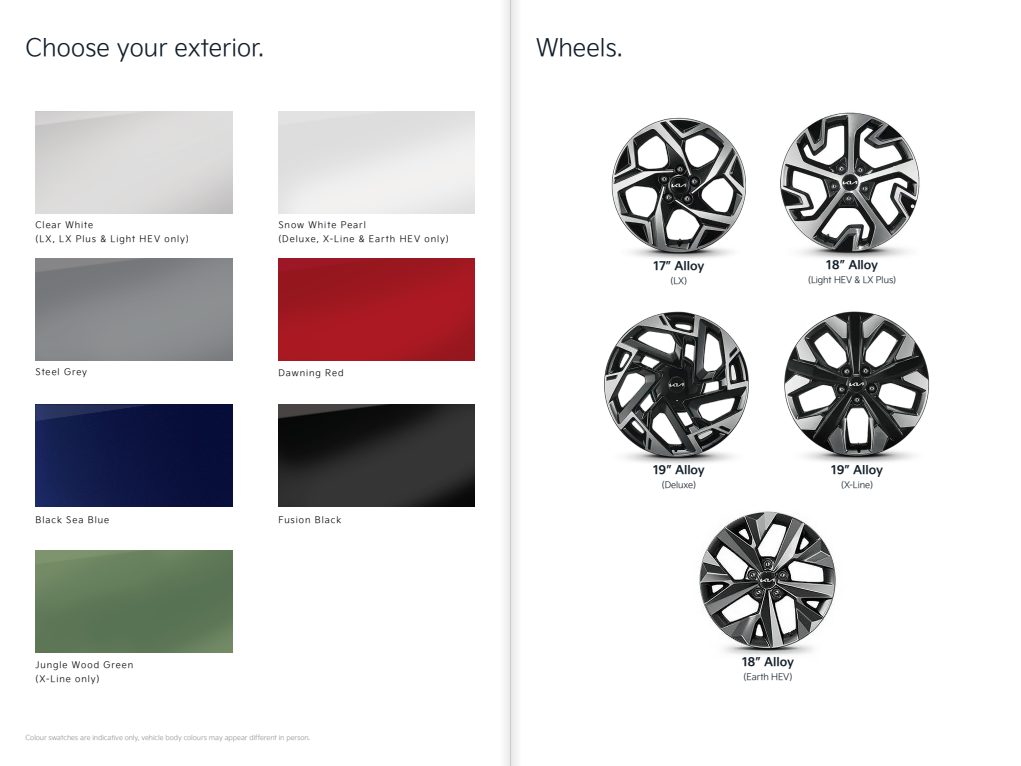
<style>
.page{position:relative;width:1021px;height:766px;background:#fff}
.page>*{position:absolute;margin:0;border:0;box-sizing:border-box;transform-origin:0 0}
.t1{font:24px "Kia Signature OTF Light";color:#121e29}
.t2{font:12px "Kia Signature OTF Bold";letter-spacing:-.01em;color:#121e29}
.t3{font:9px/14px "Kia Signature OTF Light";letter-spacing:.105em;color:#000}
.t4{font:9px "Kia Signature OTF Light";letter-spacing:-.01em;color:#121e29}
.t5{font:7px "Kia Signature OTF Light";letter-spacing:-.01em;color:#939598}
</style>
<div class="page">
<img style="left:36px;top:550px;width:196px;height:102px">
<img style="left:278px;top:258px;width:197px;height:102px">
<img style="left:278px;top:404px;width:197px;height:102px">
<img style="left:36px;top:404px;width:196px;height:102px">
<svg style="left:36px;top:404px;width:116px;height:17px"></svg>
<img style="left:611px;top:117px;width:135px;height:142px">
<img style="left:780px;top:112px;width:140px;height:147px">
<img style="left:784px;top:311px;width:146px;height:152px">
<img style="left:604px;top:311px;width:145px;height:153px">
<img style="left:699px;top:511px;width:137px;height:144px">
<div style="left:510px;top:0;width:11px;height:765px;background:#f0f1f1"></div>
<div style="left:500px;top:0;width:10px;height:765px;background:#f3f4f4"></div>
<h1 class="t1" style="left:26px;top:31px;width:240px">Choose your exterior.</h1>
<h1 class="t1" style="left:536px;top:31px;width:88px">Wheels.</h1>
<p class="t3" style="left:36px;top:217px;width:155px">Clear White<br>(LX, LX Plus &amp; Light HEV only)</p>
<p class="t3" style="left:278px;top:217px;width:172px">Snow White Pearl<br>(Deluxe, X-Line &amp; Earth HEV only)</p>
<p class="t3" style="left:36px;top:364px;width:53px">Steel Grey</p>
<p class="t3" style="left:278px;top:365px;width:67px">Dawning Red</p>
<p class="t3" style="left:36px;top:512px;width:75px">Black Sea Blue</p>
<p class="t3" style="left:278px;top:512px;width:64px">Fusion Black</p>
<p class="t3" style="left:36px;top:657px;width:99px">Jungle Wood Green (X-Line only)</p>
<p class="t5" style="left:26px;top:732px;width:286px">Colour swatches are indicative only, vehicle body colours may appear different in person.</p>
<h2 class="t2" style="left:653px;top:256px;width:52px">17” Alloy</h2>
<p class="t4" style="left:670px;top:274px;width:18px">(LX)</p>
<h2 class="t2" style="left:826px;top:255px;width:53px">18” Alloy</h2>
<p class="t4" style="left:808px;top:273px;width:90px">(Light HEV &amp; LX Plus)</p>
<h2 class="t2" style="left:653px;top:460px;width:53px">19” Alloy</h2>
<p class="t4" style="left:662px;top:478px;width:36px">(Deluxe)</p>
<h2 class="t2" style="left:831px;top:460px;width:53px">19” Alloy</h2>
<p class="t4" style="left:841px;top:478px;width:33px">(X-Line)</p>
<h2 class="t2" style="left:742px;top:652px;width:53px">18” Alloy</h2>
<p class="t4" style="left:743px;top:670px;width:50px">(Earth HEV)</p>
</div>
